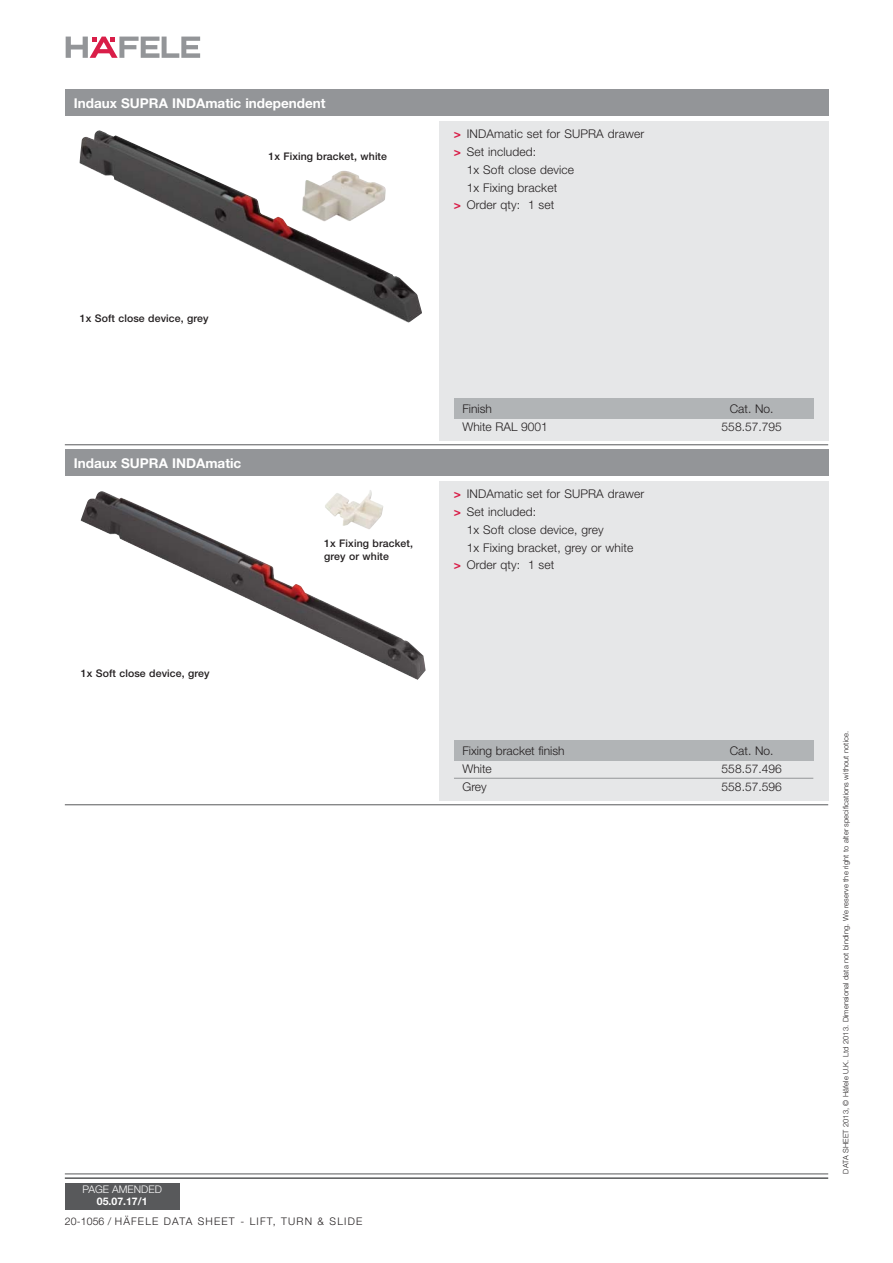
<style>
.page{position:relative;width:893px;height:1263px;background:#fff}
.page>*{position:absolute;margin:0;border:0;box-sizing:border-box;transform-origin:0 0}
.t1{font:700 13.5px "Helvetica Neue";color:#fff}
.t2{font:300 12px "Helvetica Neue";letter-spacing:.01em;color:#231f20}
.t3{font:500 10.5px/13.5px "Helvetica Neue";letter-spacing:.01em;color:#231f20}
.t4{font:300 10.5px "Helvetica Neue";letter-spacing:.11em;color:#231f20}
.t5{font:300 10.5px "Helvetica Neue";color:#fff}
.t6{font:700 10.5px "Helvetica Neue";color:#fff}
.t7{font:300 7.5px "Helvetica Neue";letter-spacing:.01em;color:#231f20}
.s1{font-weight:700;color:#d91e48}
</style>
<div class="page">
<hr style="left:65px;top:1174px;width:763px;height:1px;background:#58595b">
<hr style="left:65px;top:1177px;width:763px;height:2px;background:#58595b">
<svg style="left:66px;top:37px;width:134px;height:21px"></svg>
<div style="left:439px;top:121px;width:389px;height:319px;background:#e6e7e8"></div>
<div style="left:454px;top:398px;width:359px;height:21px;background:#b1b4b6"></div>
<img style="left:79px;top:130px;width:343px;height:193px">
<div style="left:65px;top:89px;width:763px;height:27px;background:#939598"></div>
<hr style="left:65px;top:444px;width:763px;height:1px;background:#58595b">
<div style="left:65px;top:1183px;width:115px;height:27px;background:#58595b"></div>
<div style="left:439px;top:481px;width:389px;height:319px;background:#e6e7e8"></div>
<div style="left:454px;top:740px;width:359px;height:21px;background:#b1b4b6"></div>
<hr style="left:454px;top:778px;width:359px;height:1px;background:#939598">
<img style="left:81px;top:491px;width:345px;height:189px">
<div style="left:65px;top:449px;width:763px;height:27px;background:#939598"></div>
<img style="left:319px;top:490px;width:70px;height:45px">
<hr style="left:65px;top:804px;width:763px;height:1px;background:#58595b">
<p class="t1" style="left:74px;top:98px;width:253px">Indaux SUPRA INDAmatic independent</p>
<p class="t3" style="left:268px;top:150px;width:120px">1x Fixing bracket, white</p>
<p class="t3" style="left:80px;top:312px;width:130px">1x Soft close device, grey</p>
<p class="t1" style="left:74px;top:458px;width:169px">Indaux SUPRA INDAmatic</p>
<p class="t3" style="left:81px;top:668px;width:130px">1x Soft close device, grey</p>
<p class="t3" style="left:324px;top:537px;width:90px">1x Fixing bracket, grey or white</p>
<p class="t2" style="left:454px;top:130px;width:192px"><span class="s1">&gt;</span> INDAmatic set for SUPRA drawer</p>
<p class="t2" style="left:454px;top:148px;width:84px"><span class="s1">&gt;</span> Set included:</p>
<p class="t2" style="left:467px;top:165px;width:109px">1x Soft close device</p>
<p class="t2" style="left:467px;top:183px;width:92px">1x Fixing bracket</p>
<p class="t2" style="left:454px;top:201px;width:102px"><span class="s1">&gt;</span> Order qty: 1 set</p>
<p class="t2" style="left:462px;top:405px;width:31px">Finish</p>
<p class="t2" style="left:730px;top:405px;width:45px">Cat. No.</p>
<p class="t2" style="left:462px;top:423px;width:87px">White RAL 9001</p>
<p class="t2" style="left:722px;top:423px;width:62px">558.57.795</p>
<p class="t2" style="left:454px;top:490px;width:192px"><span class="s1">&gt;</span> INDAmatic set for SUPRA drawer</p>
<p class="t2" style="left:454px;top:508px;width:84px"><span class="s1">&gt;</span> Set included:</p>
<p class="t2" style="left:467px;top:525px;width:139px">1x Soft close device, grey</p>
<p class="t2" style="left:467px;top:543px;width:168px">1x Fixing bracket, grey or white</p>
<p class="t2" style="left:454px;top:561px;width:102px"><span class="s1">&gt;</span> Order qty: 1 set</p>
<p class="t2" style="left:462px;top:747px;width:104px">Fixing bracket finish</p>
<p class="t2" style="left:730px;top:747px;width:45px">Cat. No.</p>
<p class="t2" style="left:462px;top:765px;width:31px">White</p>
<p class="t2" style="left:722px;top:765px;width:62px">558.57.496</p>
<p class="t2" style="left:462px;top:783px;width:26px">Grey</p>
<p class="t2" style="left:722px;top:783px;width:62px">558.57.596</p>
<p class="t5" style="left:83px;top:1185px;width:81px">PAGE AMENDED</p>
<p class="t6" style="left:97px;top:1198px;width:52px">05.07.17/1</p>
<p class="t4" style="left:65px;top:1218px;width:299px">20-1056 / HÄFELE DATA SHEET - LIFT, TURN &amp; SLIDE</p>
<p class="t7" style="left:843px;top:1174px;width:444px;rotate:-90deg">DATA SHEET 2013, © Häfele U.K. Ltd 2013. Dimensional data not binding. We reserve the right to alter specifications without notice.</p>
</div>
